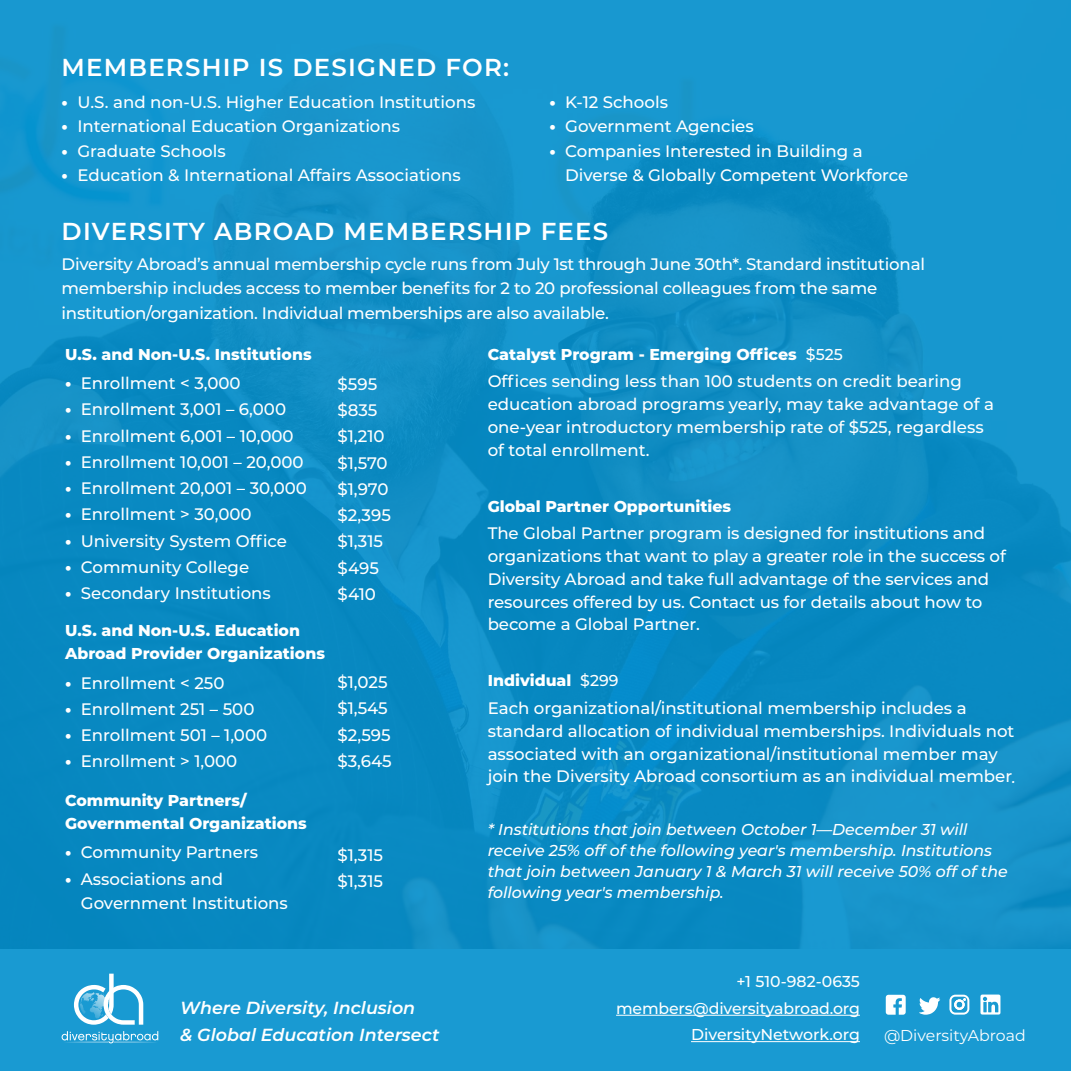
<style>
.page{position:relative;width:1071px;height:1071px;background:#fff}
.page>*{position:absolute;margin:0;border:0;box-sizing:border-box;transform-origin:0 0}
.t1{font:600 24.5px "Montserrat";letter-spacing:.05em;color:#fff}
.t2{font:italic 600 17.5px/26.2px "Montserrat";color:#fff}
.t3{font:500 16.62px/26.2px "Montserrat";color:#fff}
.t4{font:800 15.75px/22.8px "Montserrat";color:#fff}
.t5{font:italic 500 15.75px/21px "Montserrat";color:#fff}
.t6{font:500 15.75px/26.4px "Montserrat";letter-spacing:-.01em;color:#fff;text-align:right}
.t7{font:15.75px "Montserrat";color:#fff}
.s1{font-weight:800}
.s2{font-weight:500}
.s3{font-style:italic;font-size:15.75px}
</style>
<div class="page">
<div style="left:0;top:0;width:1071px;height:1071px;background:linear-gradient(to right,#0e8ec6,#1392c9)"></div>
<svg style="left:62px;top:1031px;width:96px;height:12px"></svg>
<svg style="left:74px;top:974px;width:69px;height:51px"></svg>
<hr style="left:616px;top:1015px;width:244px;height:1px;background:#fff">
<hr style="left:691px;top:1041px;width:169px;height:1px;background:#fff">
<svg style="left:980px;top:995px;width:20px;height:20px"></svg>
<svg style="left:919px;top:997px;width:21px;height:18px"></svg>
<svg style="left:886px;top:995px;width:20px;height:20px"></svg>
<svg style="left:949px;top:995px;width:20px;height:20px"></svg>
<h1 class="t1" style="left:62px;top:50px;width:449px">MEMBERSHIP IS DESIGNED FOR:</h1>
<p class="t3" style="left:62px;top:88px;width:415px"><span class="s1">•</span> U.S. and non-U.S. Higher Education Institutions</p>
<p class="t3" style="left:62px;top:113px;width:340px"><span class="s1">•</span> International Education Organizations</p>
<p class="t3" style="left:62px;top:137px;width:166px"><span class="s1">•</span> Graduate Schools</p>
<p class="t3" style="left:62px;top:162px;width:401px"><span class="s1">•</span> Education &amp; International Affairs Associations</p>
<p class="t3" style="left:549px;top:88px;width:120px"><span class="s1">•</span> K-12 Schools</p>
<p class="t3" style="left:549px;top:113px;width:206px"><span class="s1">•</span> Government Agencies</p>
<p class="t3" style="left:565px;top:138px;width:345px;line-height:24.5px;text-indent:-16px"><span class="s1">•</span> Companies Interested in Building a<br>Diverse &amp; Globally Competent Workforce</p>
<h1 class="t1" style="left:62px;top:214px;width:548px">DIVERSITY ABROAD MEMBERSHIP FEES</h1>
<p class="t3" style="left:62px;top:251px;width:865px;line-height:24.5px">Diversity Abroad’s annual membership cycle runs from July 1st through June 30th*. Standard institutional membership includes access to member benefits for 2 to 20 professional colleagues from the same institution/organization. Individual memberships are also available.</p>
<p class="t4" style="left:488px;top:342px;width:357px">Catalyst Program - Emerging Offices <span class="s2">$525</span></p>
<p class="t3" style="left:488px;top:369px;width:508px;line-height:22.8px">Offices sending less than 100 students on credit bearing education abroad programs yearly, may take advantage of a one-year introductory membership rate of $525, regardless of total enrollment.</p>
<p class="t4" style="left:65px;top:342px;width:248px">U.S. and Non-U.S. Institutions</p>
<p class="t3" style="left:65px;top:369px;width:177px"><span class="s1">•</span> Enrollment &lt; 3,000</p>
<p class="t3" style="left:65px;top:396px;width:223px"><span class="s1">•</span> Enrollment 3,001 – 6,000</p>
<p class="t3" style="left:65px;top:422px;width:230px"><span class="s1">•</span> Enrollment 6,001 – 10,000</p>
<p class="t3" style="left:65px;top:448px;width:240px"><span class="s1">•</span> Enrollment 10,001 – 20,000</p>
<p class="t3" style="left:65px;top:474px;width:243px"><span class="s1">•</span> Enrollment 20,001 – 30,000</p>
<p class="t3" style="left:65px;top:501px;width:188px"><span class="s1">•</span> Enrollment &gt; 30,000</p>
<p class="t3" style="left:65px;top:527px;width:223px"><span class="s1">•</span> University System Office</p>
<p class="t3" style="left:65px;top:553px;width:186px"><span class="s1">•</span> Community College</p>
<p class="t3" style="left:65px;top:580px;width:207px"><span class="s1">•</span> Secondary Institutions</p>
<p class="t4" style="left:65px;top:618px;width:261px">U.S. and Non-U.S. Education<br>Abroad Provider Organizations</p>
<p class="t3" style="left:65px;top:669px;width:161px"><span class="s1">•</span> Enrollment &lt; 250</p>
<p class="t3" style="left:65px;top:695px;width:191px"><span class="s1">•</span> Enrollment 251 – 500</p>
<p class="t3" style="left:65px;top:721px;width:204px"><span class="s1">•</span> Enrollment 501 – 1,000</p>
<p class="t3" style="left:65px;top:748px;width:174px"><span class="s1">•</span> Enrollment &gt; 1,000</p>
<p class="t4" style="left:65px;top:788px;width:243px">Community Partners/<br>Governmental Organizations</p>
<p class="t3" style="left:65px;top:839px;width:195px"><span class="s1">•</span> Community Partners</p>
<p class="t3" style="left:81px;top:866px;width:209px;line-height:24.5px;text-indent:-16px"><span class="s1">•</span> Associations and<br>Government Institutions</p>
<p class="t3" style="left:338px;top:370px;width:55px">$595 $835 $1,210 $1,570 $1,970 $2,395 $1,315 $495 $410</p>
<p class="t4" style="left:488px;top:494px;width:245px">Global Partner Opportunities</p>
<p class="t3" style="left:488px;top:522px;width:520px;line-height:22.8px">The Global Partner program is designed for institutions and organizations that want to play a greater role in the success of Diversity Abroad and take full advantage of the services and resources offered by us. Contact us for details about how to become a Global Partner.</p>
<p class="t4" style="left:488px;top:669px;width:132px">Individual <span class="s2">$299</span></p>
<p class="t3" style="left:488px;top:696px;width:530px;line-height:22.8px">Each organizational/institutional membership includes a standard allocation of individual memberships. Individuals not associated with an organizational/institutional member may join the Diversity Abroad consortium as an individual member<span class="s3">.</span></p>
<p class="t5" style="left:488px;top:818px;width:522px">* Institutions that join between October 1—December 31 will receive 25% off of the following year's membership. Institutions that join between January 1 &amp; March 31 will receive 50% off of the following year's membership.</p>
<p class="t3" style="left:338px;top:668px;width:56px">$1,025 $1,545 $2,595 $3,645</p>
<p class="t3" style="left:338px;top:841px;width:47px">$1,315 $1,315</p>
<p class="t2" style="left:180px;top:994px;width:261px">Where Diversity, Inclusion<br>&amp; Global Education Intersect</p>
<p class="t6" style="left:616px;top:968px;width:245px">+1 510-982-0635 members@diversityabroad.org<br>DiversityNetwork.org</p>
<p class="t7" style="left:884px;top:1024px;width:143px">@DiversityAbroad</p>
</div>
